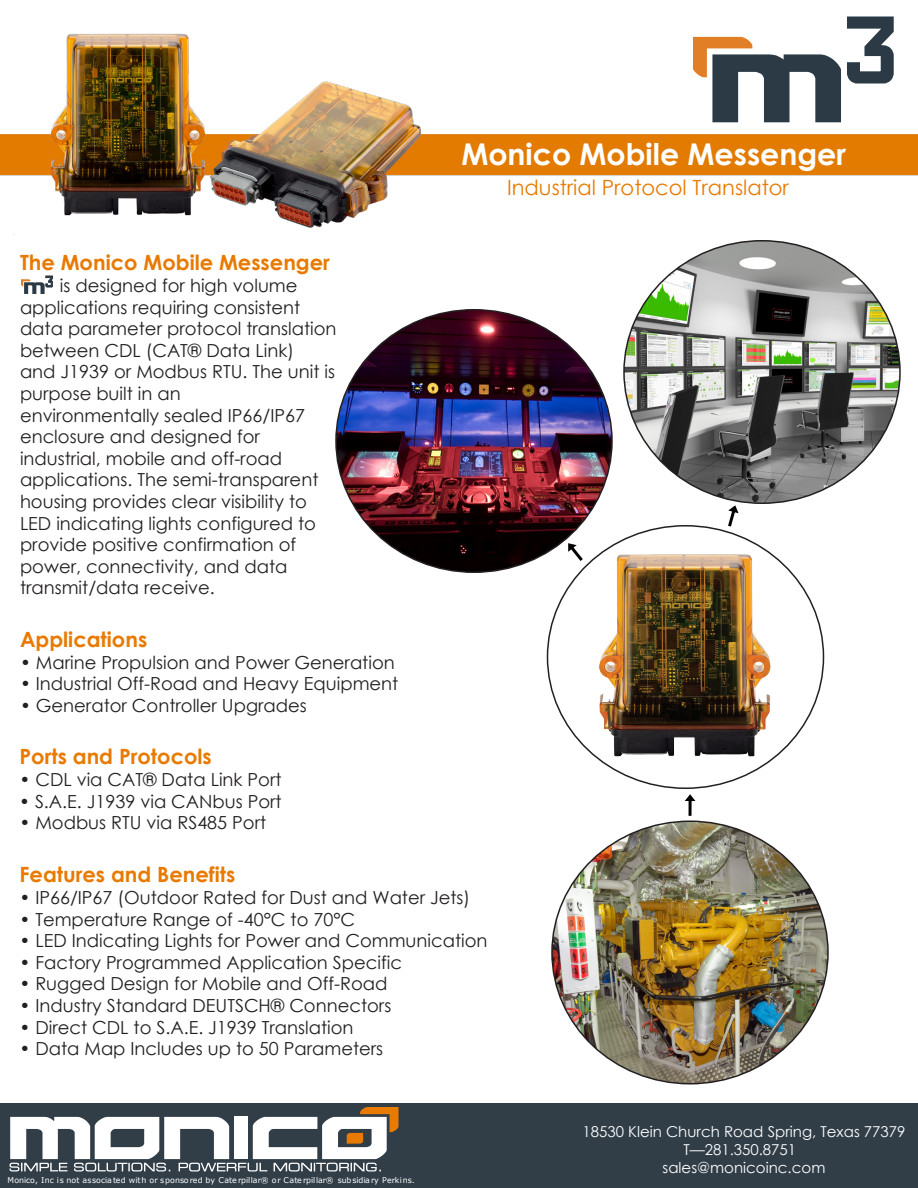
<style>
.page{position:relative;width:918px;height:1188px;background:#fff}
.page>*{position:absolute;margin:0;border:0;box-sizing:border-box;transform-origin:0 0}
.t1{font:700 30px "Century Gothic";color:#fff}
.t2{font:700 21px "Century Gothic";color:#e87a00}
.t3{font:21px "Century Gothic";color:#e87a00}
.t4{font:18px/21.6px "Century Gothic";color:#231f20}
.t5{font:15px/18px "Century Gothic";color:#fff;text-align:center}
.t6{font:7.95px "Verdana";color:#fff}
</style>
<div class="page">
<img style="left:0;top:33px;width:918px;height:208px">
<div style="left:0;top:1103px;width:918px;height:85px;background:#313e48"></div>
<svg style="left:9px;top:1107px;width:390px;height:65px"></svg>
<img style="left:336px;top:310px;width:276px;height:262px">
<img style="left:552px;top:823px;width:276px;height:261px">
<div style="left:548px;top:526px;width:276px;height:262px;background:#fff;border-radius:50%"></div>
<img style="left:624px;top:241px;width:276px;height:262px">
<svg style="left:685px;top:794px;width:10px;height:22px"></svg>
<svg style="left:568px;top:543px;width:15px;height:18px"></svg>
<svg style="left:728px;top:505px;width:11px;height:22px"></svg>
<svg style="left:693px;top:16px;width:201px;height:106px"></svg>
<svg style="left:21px;top:276px;width:32px;height:18px"></svg>
<img style="left:596px;top:544px;width:178px;height:223px">
<h1 class="t1" style="left:461px;top:131px;width:386px">Monico Mobile Messenger</h1>
<p class="t3" style="left:507px;top:173px;width:283px">Industrial Protocol Translator</p>
<p class="t2" style="left:20px;top:247px;width:311px">The Monico Mobile Messenger</p>
<p class="t4" style="left:20px;top:274px;width:318px;text-indent:40px">is designed for high volume applications requiring consistent data parameter protocol translation between CDL (CAT® Data Link)<br>and J1939 or Modbus RTU. The unit is purpose built in an<br>environmentally sealed IP66/IP67 enclosure and designed for industrial, mobile and off-road applications. The semi-transparent housing provides clear visibility to<br>LED indicating lights configured to provide positive confirmation of power, connectivity, and data transmit/data receive.</p>
<p class="t2" style="left:20px;top:623px;width:129px">Applications</p>
<p class="t4" style="left:20px;top:651px;width:376px">• Marine Propulsion and Power Generation</p>
<p class="t4" style="left:20px;top:673px;width:380px">• Industrial Off-Road and Heavy Equipment</p>
<p class="t4" style="left:20px;top:694px;width:288px">• Generator Controller Upgrades</p>
<p class="t2" style="left:20px;top:741px;width:194px">Ports and Protocols</p>
<p class="t4" style="left:19px;top:768px;width:264px">• CDL via CAT® Data Link Port</p>
<p class="t4" style="left:19px;top:790px;width:264px">• S.A.E. J1939 via CANbus Port</p>
<p class="t4" style="left:19px;top:812px;width:248px">• Modbus RTU via RS485 Port</p>
<p class="t2" style="left:20px;top:859px;width:217px">Features and Benefits</p>
<p class="t4" style="left:20px;top:886px;width:452px">• IP66/IP67 (Outdoor Rated for Dust and Water Jets)</p>
<p class="t4" style="left:20px;top:908px;width:337px">• Temperature Range of -40°C to 70°C</p>
<p class="t4" style="left:20px;top:930px;width:470px">• LED Indicating Lights for Power and Communication</p>
<p class="t4" style="left:20px;top:951px;width:384px">• Factory Programmed Application Specific</p>
<p class="t4" style="left:20px;top:973px;width:369px">• Rugged Design for Mobile and Off-Road</p>
<p class="t4" style="left:20px;top:994px;width:373px">• Industry Standard DEUTSCH® Connectors</p>
<p class="t4" style="left:20px;top:1016px;width:336px">• Direct CDL to S.A.E. J1939 Translation</p>
<p class="t4" style="left:20px;top:1038px;width:365px">• Data Map Includes up to 50 Parameters</p>
<p class="t6" style="left:7px;top:1175px;width:409px">Monico, Inc is not associated with or sponsored by Cate rpillar® or Cate rpillar® subsidiary Perkins.</p>
<p class="t5" style="left:582px;top:1122px;width:325px">18530 Klein Church Road Spring, Texas 77379<br>T—281.350.8751<br>sales@monicoinc.com</p>
</div>
